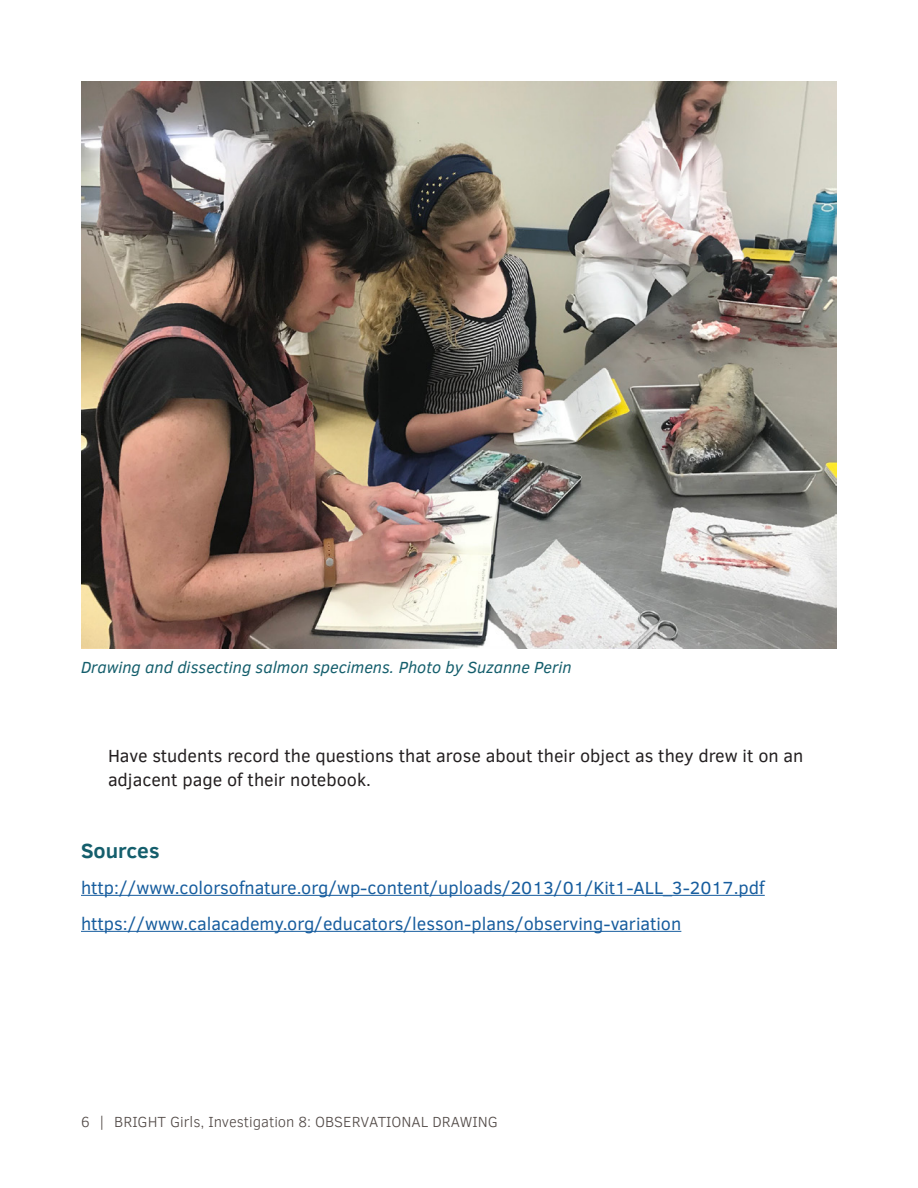
<style>
.page{position:relative;width:918px;height:1188px;background:#fff}
.page>*{position:absolute;margin:0;border:0;box-sizing:border-box;transform-origin:0 0}
.Section_Title{font:700 21px "Clear Sans";color:#145e6c}
.Body_Text{font:18px "Clear Sans";color:#175d9e}
.Body_Text-2{font:18px/24px "Clear Sans";color:#231f20}
.t1{font:italic 16.5px "Clear Sans";color:#145e6c}
.t2{font:300 15px "Clear Sans";color:#524a47}
</style>
<div class="page">
<hr style="left:81px;top:895px;width:684px;height:1px;background:#175d9e">
<hr style="left:81px;top:931px;width:600px;height:1px;background:#175d9e">
<img style="left:81px;top:81px;width:756px;height:567px">
<p class="t1" style="left:81px;top:656px;width:492px">Drawing and dissecting salmon specimens. Photo by Suzanne Perin</p>
<p class="Body_Text-2" style="left:108px;top:744px;width:697px">Have students record the questions that arose about their object as they drew it on an adjacent page of their notebook.</p>
<p class="Section_Title" style="left:81px;top:835px;width:80px">Sources</p>
<p class="Body_Text" style="left:81px;top:876px;width:685px">http://www.colorsofnature.org/wp-content/uploads/2013/01/Kit1-ALL_3-2017.pdf</p>
<p class="Body_Text" style="left:81px;top:912px;width:602px">https://www.calacademy.org/educators/lesson-plans/observing-variation</p>
<p class="t2" style="left:81px;top:1112px;width:418px">6 | BRIGHT Girls, Investigation 8: OBSERVATIONAL DRAWING</p>
</div>
